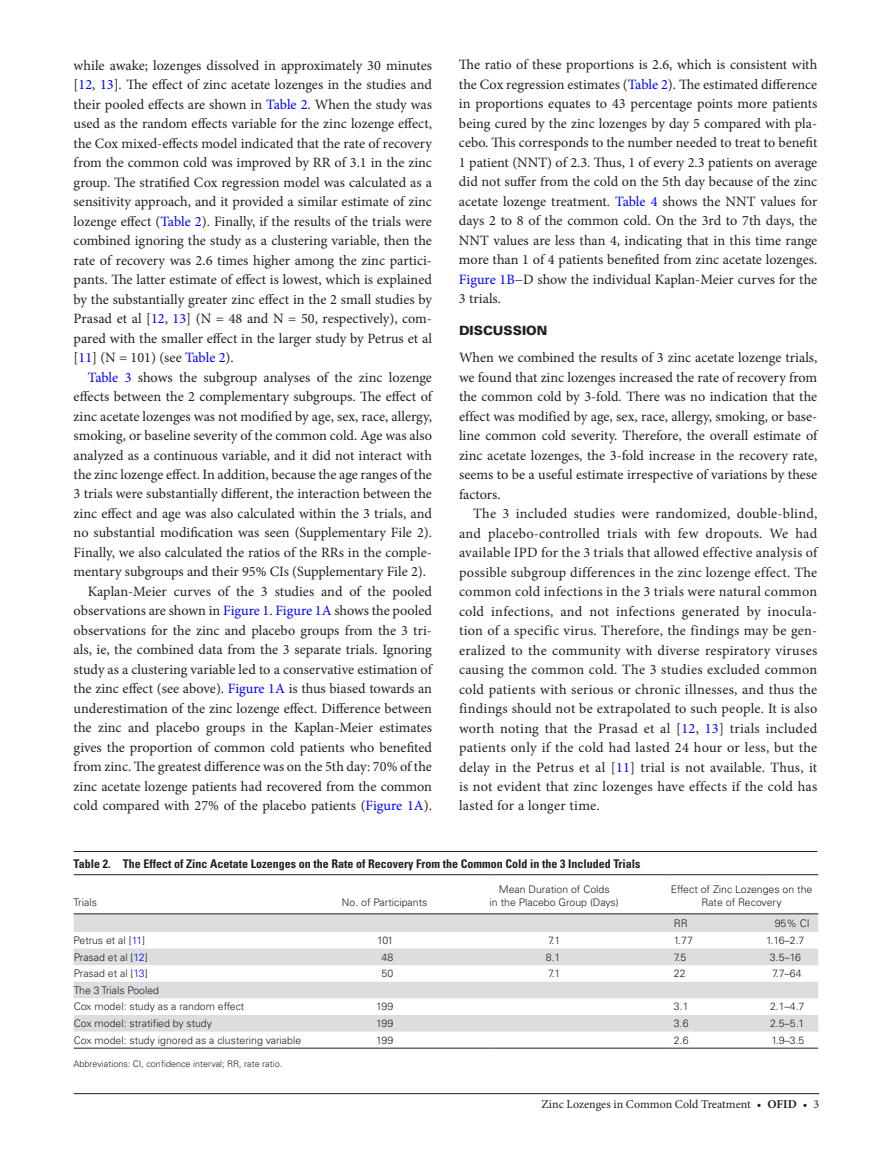
<style>
.page{position:relative;width:891px;height:1174px;background:#fff}
.page>*{position:absolute;margin:0;border:0;box-sizing:border-box;transform-origin:0 0}
.t1{font:14.25px/19.5px "Minion Pro";color:#231f20;text-align:justify}
.t2{font:900 12.75px "Univers LT Std";color:#231f20}
.t3{font:700 condensed 12px "Univers LT Std";color:#231f20}
.t4{font:12px "Minion Pro";color:#231f20}
.t5{font:300 10.5px/13.5px "Univers LT Std";color:#231f20;text-align:center}
.t6{font:300 9px "Univers LT Std";color:#231f20}
.s1{color:#00f}
.s2{font-weight:700}
</style>
<div class="page">
<hr style="left:74px;top:1093px;width:745px;height:1px;background:#231f20">
<hr style="left:74px;top:851px;width:743px;height:1px;background:#231f20">
<div style="left:74px;top:914px;width:744px;height:18px;background:#dcdddf"></div>
<svg style="left:74px;top:949px;width:744px;height:83px;fill:#dcdddf"></svg>
<hr style="left:74px;top:874px;width:268px;height:1px;background:#231f20">
<hr style="left:74px;top:913px;width:268px;height:1px;background:#231f20">
<hr style="left:342px;top:874px;width:147px;height:1px;background:#231f20">
<hr style="left:342px;top:913px;width:147px;height:1px;background:#231f20">
<hr style="left:489px;top:874px;width:176px;height:1px;background:#231f20">
<hr style="left:489px;top:913px;width:176px;height:1px;background:#231f20">
<hr style="left:665px;top:874px;width:101px;height:1px;background:#231f20">
<hr style="left:766px;top:874px;width:52px;height:1px;background:#231f20">
<hr style="left:665px;top:913px;width:101px;height:1px;background:#231f20">
<hr style="left:766px;top:913px;width:52px;height:1px;background:#231f20">
<hr style="left:74px;top:1048px;width:268px;height:1px;background:#231f20">
<hr style="left:342px;top:1048px;width:147px;height:1px;background:#231f20">
<hr style="left:489px;top:1048px;width:176px;height:1px;background:#231f20">
<hr style="left:665px;top:1048px;width:101px;height:1px;background:#231f20">
<hr style="left:766px;top:1048px;width:52px;height:1px;background:#231f20">
<p class="t1" style="left:74px;top:55px;width:360px">while awake; lozenges dissolved in approximately 30 minutes [<span class="s1">12</span>, <span class="s1">13</span>]. The effect of zinc acetate lozenges in the studies and their pooled effects are shown in <span class="s1">Table 2</span>. When the study was used as the random effects variable for the zinc lozenge effect, the Cox mixed-effects model indicated that the rate of recovery from the common cold was improved by RR of 3.1 in the zinc group. The stratified Cox regression model was calculated as a sensitivity approach, and it provided a similar estimate of zinc lozenge effect (<span class="s1">Table 2</span>). Finally, if the results of the trials were combined ignoring the study as a clustering variable, then the rate of recovery was 2.6 times higher among the zinc partici&shy;pants. The latter estimate of effect is lowest, which is explained by the substantially greater zinc effect in the 2 small studies by Prasad et al [<span class="s1">12</span>, <span class="s1">13</span>] (N = 48 and N = 50, respectively), com&shy;pared with the smaller effect in the larger study by Petrus et al [<span class="s1">11</span>] (N = 101) (see <span class="s1">Table 2</span>).</p>
<p class="t1" style="left:88px;top:367px;width:346px"><span class="s1">Table 3</span> shows the subgroup analyses of the zinc lozenge</p>
<p class="t1" style="left:74px;top:387px;width:360px">effects between the 2 complementary subgroups. The effect of</p>
<p class="t1" style="left:74px;top:406px;width:360px">zinc acetate lozenges was not modified by age, sex, race, allergy,</p>
<p class="t1" style="left:74px;top:426px;width:360px">smoking, or baseline severity of the common cold. Age was also</p>
<p class="t1" style="left:74px;top:445px;width:360px">analyzed as a continuous variable, and it did not interact with</p>
<p class="t1" style="left:74px;top:465px;width:360px">the zinc lozenge effect. In addition, because the age ranges of the</p>
<p class="t1" style="left:74px;top:484px;width:360px">3 trials were substantially different, the interaction between the</p>
<p class="t1" style="left:74px;top:504px;width:360px">zinc effect and age was also calculated within the 3 trials, and</p>
<p class="t1" style="left:74px;top:523px;width:360px">no substantial modification was seen (Supplementary File 2).</p>
<p class="t1" style="left:74px;top:543px;width:360px">Finally, we also calculated the ratios of the RRs in the comple-</p>
<p class="t1" style="left:74px;top:562px;width:354px">mentary subgroups and their 95% CIs (Supplementary File 2).</p>
<p class="t1" style="left:88px;top:582px;width:346px">Kaplan-Meier curves of the 3 studies and of the pooled</p>
<p class="t1" style="left:74px;top:601px;width:360px">observations are shown in <span class="s1">Figure 1</span>. <span class="s1">Figure 1A</span> shows the pooled</p>
<p class="t1" style="left:74px;top:621px;width:360px">observations for the zinc and placebo groups from the 3 tri-</p>
<p class="t1" style="left:74px;top:640px;width:360px">als, ie, the combined data from the 3 separate trials. Ignoring</p>
<p class="t1" style="left:74px;top:660px;width:360px">study as a clustering variable led to a conservative estimation of</p>
<p class="t1" style="left:74px;top:679px;width:360px">the zinc effect (see above). <span class="s1">Figure 1A</span> is thus biased towards an</p>
<p class="t1" style="left:74px;top:699px;width:360px">underestimation of the zinc lozenge effect. Difference between</p>
<p class="t1" style="left:74px;top:718px;width:360px">the zinc and placebo groups in the Kaplan-Meier estimates</p>
<p class="t1" style="left:74px;top:738px;width:360px">gives the proportion of common cold patients who benefited</p>
<p class="t1" style="left:74px;top:757px;width:360px">from zinc. The greatest difference was on the 5th day: 70% of the</p>
<p class="t1" style="left:74px;top:777px;width:360px">zinc acetate lozenge patients had recovered from the common</p>
<p class="t1" style="left:74px;top:796px;width:360px">cold compared with 27% of the placebo patients (<span class="s1">Figure 1A</span>).</p>
<p class="t1" style="left:459px;top:55px;width:360px">The ratio of these proportions is 2.6, which is consistent with the Cox regression estimates (<span class="s1">Table 2</span>). The estimated difference in proportions equates to 43 percentage points more patients being cured by the zinc lozenges by day 5 compared with pla&shy;cebo. This corresponds to the number needed to treat to benefit 1 patient (NNT) of 2.3. Thus, 1 of every 2.3 patients on average did not suffer from the cold on the 5th day because of the zinc acetate lozenge treatment. <span class="s1">Table 4</span> shows the NNT values for days 2 to 8 of the common cold. On the 3rd to 7th days, the NNT values are less than 4, indicating that in this time range more than 1 of 4 patients benefited from zinc acetate lozenges.<br><span class="s1">Figure 1B</span>−D show the individual Kaplan-Meier curves for the 3 trials.</p>
<p class="t2" style="left:459px;top:323px;width:90px">DISCUSSION</p>
<p class="t1" style="left:459px;top:348px;width:360px">When we combined the results of 3 zinc acetate lozenge trials, we found that zinc lozenges increased the rate of recovery from the common cold by 3-fold. There was no indication that the effect was modified by age, sex, race, allergy, smoking, or base&shy;line common cold severity. Therefore, the overall estimate of zinc acetate lozenges, the 3-fold increase in the recovery rate, seems to be a useful estimate irrespective of variations by these factors.</p>
<p class="t1" style="left:459px;top:504px;width:360px;text-indent:14px">The 3 included studies were randomized, double-blind, and placebo-controlled trials with few dropouts. We had available IPD for the 3 trials that allowed effective analysis of possible subgroup differences in the zinc lozenge effect. The common cold infections in the 3 trials were natural common cold infections, and not infections generated by inocula&shy;tion of a specific virus. Therefore, the findings may be gen&shy;eralized to the community with diverse respiratory viruses causing the common cold. The 3 studies excluded common cold patients with serious or chronic illnesses, and thus the findings should not be extrapolated to such people. It is also worth noting that the Prasad et al [<span class="s1">12</span>, <span class="s1">13</span>] trials included patients only if the cold had lasted 24 hour or less, but the delay in the Petrus et al [<span class="s1">11</span>] trial is not available. Thus, it is not evident that zinc lozenges have effects if the cold has lasted for a longer time.</p>
<p class="t3" style="left:74px;top:857px;width:568px">Table 2. The Effect of Zinc Acetate Lozenges on the Rate of Recovery From the Common Cold in the 3 Included Trials</p>
<p class="t5" style="left:74px;top:896px;width:25px">Trials</p>
<p class="t5" style="left:342px;top:896px;width:87px">No. of Participants</p>
<p class="t5" style="left:490px;top:882px;width:131px">Mean Duration of Colds<br>in the Placebo Group (Days)</p>
<p class="t5" style="left:671px;top:882px;width:143px">Effect of Zinc Lozenges on the<br>Rate of Recovery</p>
<p class="t5" style="left:674px;top:917px;width:16px">RR</p>
<p class="t5" style="left:775px;top:917px;width:37px">95% CI</p>
<p class="t5" style="left:74px;top:934px;width:73px">Petrus et al [<span class="s1">11</span>]</p>
<p class="t5" style="left:377px;top:934px;width:17px">101</p>
<p class="t5" style="left:548px;top:934px;width:14px">7.1</p>
<p class="t5" style="left:674px;top:934px;width:20px">1.77</p>
<p class="t5" style="left:766px;top:934px;width:40px">1.16–2.7</p>
<p class="t5" style="left:74px;top:950px;width:75px">Prasad et al [<span class="s1">12</span>]</p>
<p class="t5" style="left:382px;top:950px;width:13px">48</p>
<p class="t5" style="left:546px;top:950px;width:16px">8.1</p>
<p class="t5" style="left:674px;top:950px;width:14px">7.5</p>
<p class="t5" style="left:770px;top:950px;width:32px">3.5–16</p>
<p class="t5" style="left:74px;top:967px;width:75px">Prasad et al [<span class="s1">13</span>]</p>
<p class="t5" style="left:382px;top:967px;width:13px">50</p>
<p class="t5" style="left:548px;top:967px;width:14px">7.1</p>
<p class="t5" style="left:674px;top:967px;width:13px">22</p>
<p class="t5" style="left:772px;top:967px;width:31px">7.7–64</p>
<p class="t5" style="left:74px;top:982px;width:172px;line-height:16.6px;text-align:left">The 3 Trials Pooled<br>Cox model: study as a random effect</p>
<p class="t5" style="left:376px;top:1000px;width:18px">199</p>
<p class="t5" style="left:674px;top:1000px;width:16px">3.1</p>
<p class="t5" style="left:770px;top:1000px;width:36px">2.1–4.7</p>
<p class="t5" style="left:74px;top:1017px;width:140px">Cox model: stratified by study</p>
<p class="t5" style="left:376px;top:1017px;width:18px">199</p>
<p class="t5" style="left:674px;top:1017px;width:16px">3.6</p>
<p class="t5" style="left:770px;top:1017px;width:36px">2.5–5.1</p>
<p class="t5" style="left:74px;top:1033px;width:229px">Cox model: study ignored as a clustering variable</p>
<p class="t5" style="left:376px;top:1033px;width:18px">199</p>
<p class="t5" style="left:674px;top:1033px;width:16px">2.6</p>
<p class="t5" style="left:772px;top:1033px;width:34px">1.9–3.5</p>
<p class="t6" style="left:74px;top:1059px;width:210px">Abbreviations: CI, confidence interval; RR, rate ratio.</p>
<p class="t4" style="left:542px;top:1096px;width:279px">Zinc Lozenges in Common Cold Treatment • <span class="s2">OFID</span> • 3</p>
</div>
